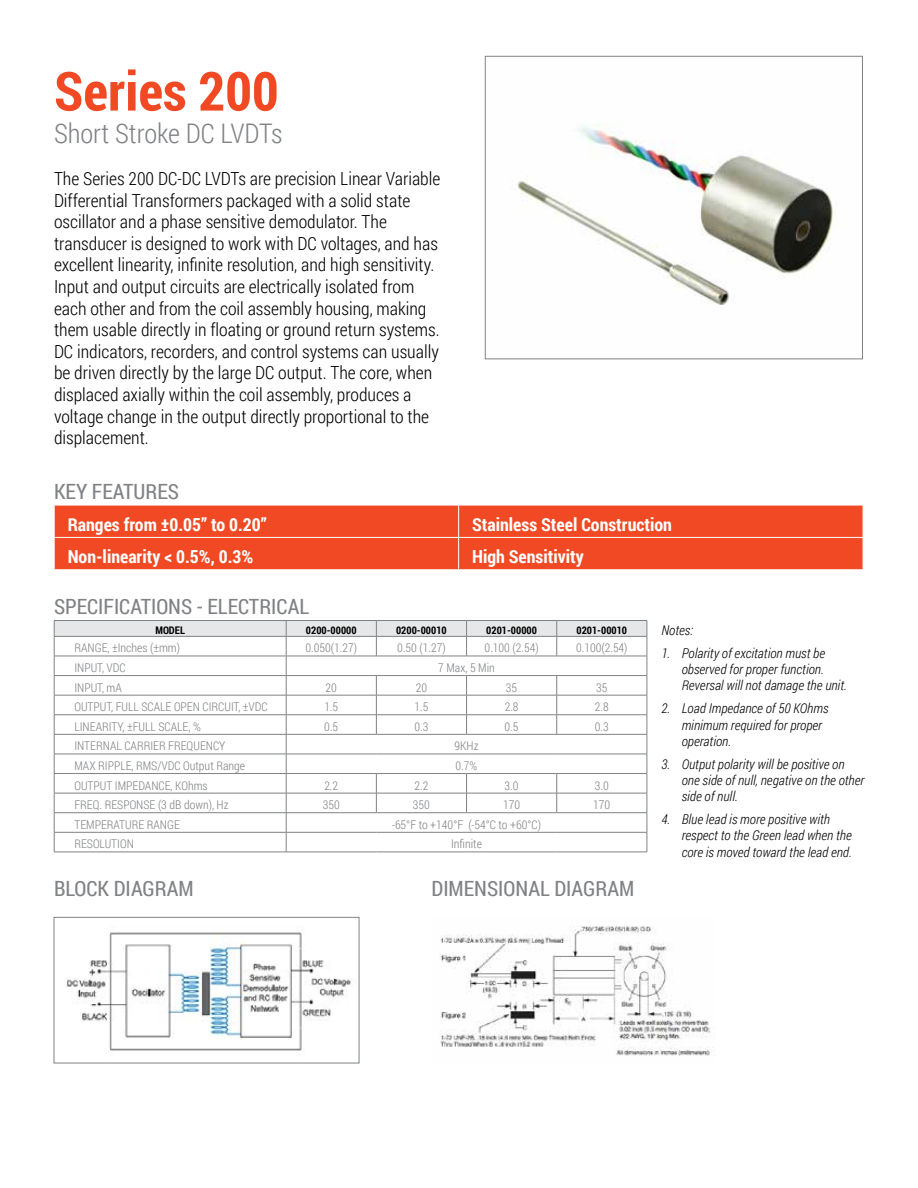
<style>
.page{position:relative;width:918px;height:1188px;background:#fff}
.page>*{position:absolute;margin:0;border:0;box-sizing:border-box;transform-origin:0 0}
.t1{font:700 54px "Roboto Condensed";color:#f04923}
.t2{font:300 27px "Roboto Condensed";color:#808285}
.t3{font:21px "Roboto Condensed";color:#808285}
.t4{font:300 18px/21.6px "Roboto Condensed";color:#000}
.t5{font:700 18px "Roboto Condensed";color:#fff}
.t6{font:italic 300 13.5px/16.2px "Roboto Condensed";color:#000}
.t7{font:300 12px "Roboto Condensed";color:#808285}
.t8{font:700 10.5px "Roboto Condensed";color:#000}
</style>
<div class="page">
<div style="left:55px;top:506px;width:808px;height:64px;background:#f04923"></div>
<hr style="left:458px;top:505px;width:1px;height:32px;background:#fff">
<hr style="left:54px;top:537px;width:405px;height:1px;background:#fff">
<hr style="left:459px;top:537px;width:404px;height:1px;background:#fff">
<hr style="left:458px;top:538px;width:1px;height:32px;background:#fff">
<hr style="left:54px;top:620px;width:232px;height:1px;background:#808285">
<hr style="left:286px;top:620px;width:90px;height:1px;background:#808285">
<hr style="left:376px;top:620px;width:91px;height:1px;background:#808285">
<hr style="left:467px;top:620px;width:90px;height:1px;background:#808285">
<hr style="left:557px;top:620px;width:90px;height:1px;background:#808285">
<svg style="left:54px;top:621px;width:594px;height:231px"></svg>
<hr style="left:54px;top:852px;width:232px;height:1px;background:#808285">
<hr style="left:286px;top:852px;width:90px;height:1px;background:#808285">
<hr style="left:376px;top:852px;width:91px;height:1px;background:#808285">
<hr style="left:467px;top:852px;width:90px;height:1px;background:#808285">
<hr style="left:557px;top:852px;width:90px;height:1px;background:#808285">
<img style="left:517px;top:124px;width:317px;height:181px">
<div style="left:485px;top:56px;width:378px;height:303px;border:1px solid #808285"></div>
<img style="left:66px;top:932px;width:286px;height:122px">
<div style="left:54px;top:917px;width:305px;height:146px;border:1px solid #808285"></div>
<img style="left:440px;top:926px;width:275px;height:130px">
<h1 class="t1" style="left:54px;top:53px;width:226px">Series 200</h1>
<h2 class="t2" style="left:54px;top:115px;width:230px">Short Stroke DC LVDTs</h2>
<p class="t4" style="left:54px;top:167px;width:388px">The Series 200 DC-DC LVDTs are precision Linear Variable Differential Transformers packaged with a solid state oscillator and a phase sensitive demodulator. The transducer is designed to work with DC voltages, and has excellent linearity, infinite resolution, and high sensitivity.<br>Input and output circuits are electrically isolated from each other and from the coil assembly housing, making them usable directly in floating or ground return systems.<br>DC indicators, recorders, and control systems can usually be driven directly by the large DC output. The core, when displaced axially within the coil assembly, produces a voltage change in the output directly proportional to the displacement.</p>
<p class="t3" style="left:54px;top:477px;width:126px">KEY FEATURES</p>
<p class="t5" style="left:68px;top:512px;width:201px">Ranges from ±0.05” to 0.20”</p>
<p class="t5" style="left:472px;top:512px;width:201px">Stainless Steel Construction</p>
<p class="t5" style="left:68px;top:544px;width:187px">Non-linearity &lt; 0.5%, 0.3%</p>
<p class="t5" style="left:472px;top:544px;width:113px">High Sensitivity</p>
<p class="t3" style="left:54px;top:592px;width:257px">SPECIFICATIONS - ELECTRICAL</p>
<p class="t8" style="left:155px;top:623px;width:31px">MODEL</p>
<p class="t8" style="left:306px;top:623px;width:52px">0200-00000</p>
<p class="t8" style="left:396px;top:623px;width:52px">0200-00010</p>
<p class="t8" style="left:486px;top:623px;width:52px">0201-00000</p>
<p class="t8" style="left:576px;top:623px;width:52px">0201-00010</p>
<p class="t7" style="left:74px;top:640px;width:107px">RANGE, ±Inches (±mm)</p>
<p class="t7" style="left:306px;top:640px;width:53px">0.050(1.27)</p>
<p class="t7" style="left:397px;top:640px;width:50px">0.50 (1.27)</p>
<p class="t7" style="left:485px;top:640px;width:56px">0.100 (2.54)</p>
<p class="t7" style="left:576px;top:640px;width:53px">0.100(2.54)</p>
<p class="t7" style="left:74px;top:659px;width:53px">INPUT, VDC</p>
<p class="t7" style="left:438px;top:659px;width:58px">7 Max, 5 Min</p>
<p class="t7" style="left:74px;top:679px;width:49px">INPUT, mA</p>
<p class="t7" style="left:326px;top:679px;width:13px">20</p>
<p class="t7" style="left:416px;top:679px;width:13px">20</p>
<p class="t7" style="left:506px;top:679px;width:13px">35</p>
<p class="t7" style="left:596px;top:679px;width:13px">35</p>
<p class="t7" style="left:74px;top:699px;width:195px">OUTPUT, FULL SCALE OPEN CIRCUIT, ±VDC</p>
<p class="t7" style="left:324px;top:699px;width:15px">1.5</p>
<p class="t7" style="left:415px;top:699px;width:15px">1.5</p>
<p class="t7" style="left:505px;top:699px;width:15px">2.8</p>
<p class="t7" style="left:595px;top:699px;width:15px">2.8</p>
<p class="t7" style="left:74px;top:718px;width:128px">LINEARITY, ±FULL SCALE, %</p>
<p class="t7" style="left:324px;top:718px;width:15px">0.5</p>
<p class="t7" style="left:414px;top:718px;width:15px">0.3</p>
<p class="t7" style="left:505px;top:718px;width:15px">0.5</p>
<p class="t7" style="left:595px;top:718px;width:15px">0.3</p>
<p class="t7" style="left:74px;top:738px;width:153px">INTERNAL CARRIER FREQUENCY</p>
<p class="t7" style="left:454px;top:738px;width:26px">9KHz</p>
<p class="t7" style="left:74px;top:757px;width:172px">MAX RIPPLE, RMS/VDC Output Range</p>
<p class="t7" style="left:456px;top:757px;width:23px">0.7%</p>
<p class="t7" style="left:74px;top:777px;width:135px">OUTPUT IMPEDANCE, KOhms</p>
<p class="t7" style="left:324px;top:777px;width:15px">2.2</p>
<p class="t7" style="left:415px;top:777px;width:15px">2.2</p>
<p class="t7" style="left:505px;top:777px;width:15px">3.0</p>
<p class="t7" style="left:595px;top:777px;width:15px">3.0</p>
<p class="t7" style="left:74px;top:797px;width:156px">FREQ. RESPONSE (3 dB down), Hz</p>
<p class="t7" style="left:323px;top:797px;width:19px">350</p>
<p class="t7" style="left:413px;top:797px;width:19px">350</p>
<p class="t7" style="left:503px;top:797px;width:19px">170</p>
<p class="t7" style="left:593px;top:797px;width:19px">170</p>
<p class="t7" style="left:74px;top:816px;width:107px">TEMPERATURE RANGE</p>
<p class="t7" style="left:392px;top:816px;width:150px">-65°F to +140°F (-54°C to +60°C)</p>
<p class="t7" style="left:74px;top:836px;width:61px">RESOLUTION</p>
<p class="t7" style="left:451px;top:836px;width:32px">Infinite</p>
<p class="t6" style="left:662px;top:622px;width:33px">Notes:</p>
<p class="t6" style="left:682px;top:645px;width:167px;text-indent:-20px">1. Polarity of excitation must be observed for proper function.<br>Reversal will not damage the unit.</p>
<p class="t6" style="left:682px;top:700px;width:148px;text-indent:-20px">2. Load Impedance of 50 KOhms minimum required for proper operation.</p>
<p class="t6" style="left:682px;top:755px;width:184px;text-indent:-20px">3. Output polarity will be positive on one side of null, negative on the other side of null.</p>
<p class="t6" style="left:682px;top:811px;width:172px;text-indent:-20px">4. Blue lead is more positive with respect to the Green lead when the core is moved toward the lead end.</p>
<p class="t3" style="left:54px;top:874px;width:141px">BLOCK DIAGRAM</p>
<p class="t3" style="left:432px;top:874px;width:204px">DIMENSIONAL DIAGRAM</p>
</div>
